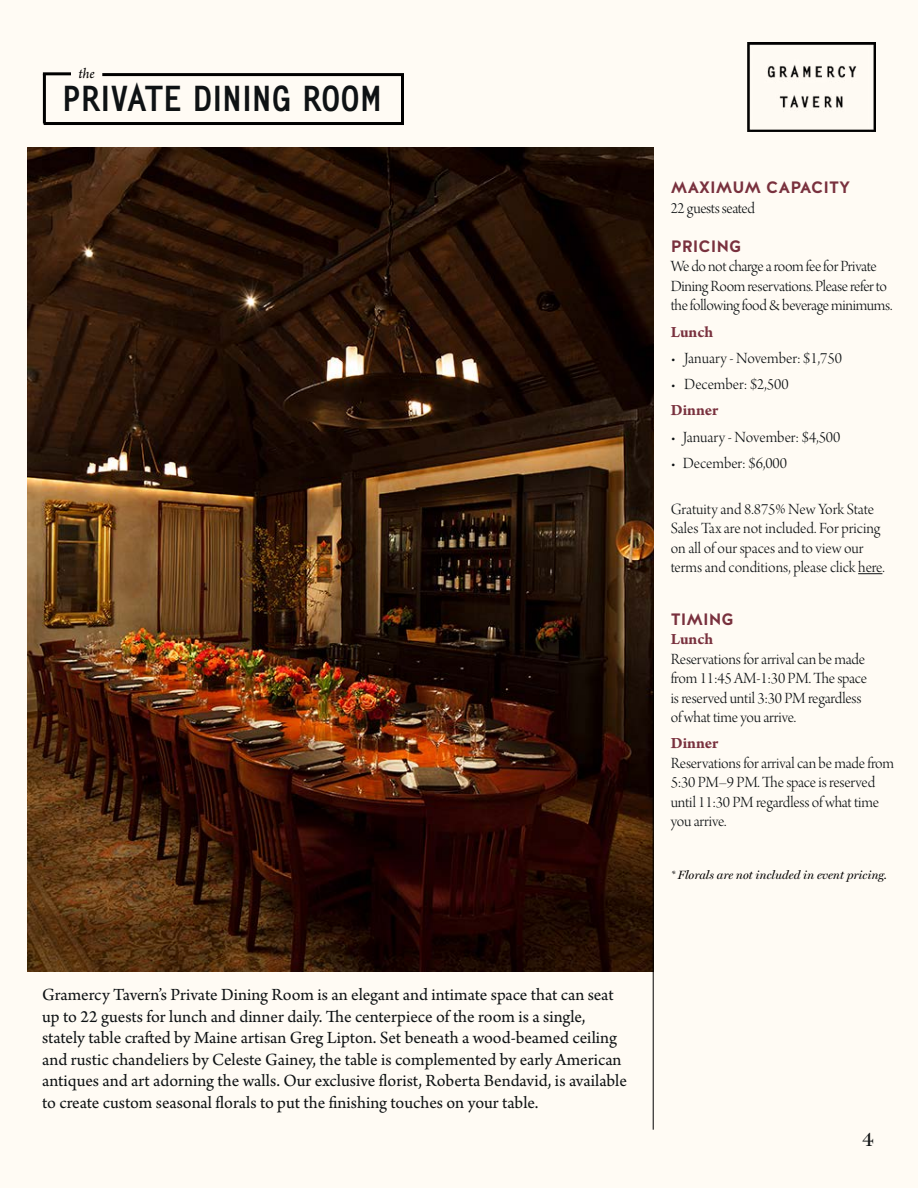
<style>
.page{position:relative;width:918px;height:1188px;background:#fffbf4}
.page>*{position:absolute;margin:0;border:0;box-sizing:border-box;transform-origin:0 0}
.t1{font:33px "Gramercy Gothic";letter-spacing:.02em;color:#0e1214}
.t2{font:21px "Miller Display Roman";color:#111415}
.t3{font:18px/21.6px "Arno Pro";color:#0e1214}
.t4{font:16.5px/19.5px "Arno Pro Light Display";letter-spacing:-.01em;color:#0e1214}
.t5{font:700 16.5px "Halis GR";color:#79313e}
.t6{font:700 16.5px "Arno Pro";color:#79313e}
.t7{font:italic 15px "Arno Pro";color:#000}
.t8{font:italic 12px "Miller Display";color:#000}
.s1{color:#111415}
</style>
<div class="page">
<img style="left:27px;top:148px;width:626px;height:824px">
<svg style="left:858px;top:573px;width:24px;height:1px"></svg>
<img style="left:747px;top:42px;width:129px;height:89px">
<hr style="left:653px;top:650px;width:1px;height:480px;background:#000">
<hr style="left:43px;top:72px;width:28px;height:3px;background:#000">
<hr style="left:43px;top:74px;width:3px;height:50px;background:#000">
<hr style="left:44px;top:122px;width:360px;height:3px;background:#000">
<hr style="left:401px;top:75px;width:3px;height:49px;background:#000">
<hr style="left:102px;top:73px;width:302px;height:3px;background:#000">
<p class="t7" style="left:79px;top:65px;width:18px">the</p>
<h1 class="t1" style="left:63px;top:74px;width:320px">PRIVATE DINING ROOM</h1>
<p class="t3" style="left:42px;top:985px;width:586px">Gramercy Tavern’s Private Dining Room is an elegant and intimate space that can seat up to 22 guests for lunch and dinner daily. The centerpiece of the room is a single, stately table crafted by Maine artisan Greg Lipton. Set beneath a wood-beamed ceiling and rustic chandeliers by Celeste Gainey, the table is complemented by early American antiques and art adorning the walls. Our exclusive florist, Roberta Bendavid, is available to create custom seasonal florals to put the finishing touches on your table.</p>
<p class="t5" style="left:671px;top:177px;width:181px">MAXIMUM CAPACITY</p>
<p class="t4" style="left:671px;top:199px;width:86px">22 guests seated</p>
<p class="t5" style="left:671px;top:235px;width:72px">PRICING</p>
<p class="t4" style="left:671px;top:258px;width:223px">We do not charge a room fee for Private<br>Dining Room reservations. Please refer to the following food &amp; beverage minimums.</p>
<p class="t6" style="left:671px;top:322px;width:44px">Lunch</p>
<p class="t4" style="left:671px;top:349px;width:173px">• January - November: $1,750</p>
<p class="t4" style="left:671px;top:376px;width:120px">• December: $2,500</p>
<p class="t6" style="left:671px;top:401px;width:49px">Dinner</p>
<p class="t4" style="left:671px;top:428px;width:171px">• January - November: $4,500</p>
<p class="t4" style="left:671px;top:454px;width:118px">• December: $6,000</p>
<p class="t4" style="left:671px;top:500px;width:216px">Gratuity and 8.875% New York State Sales Tax are not included. For pricing on all of our spaces and to view our terms and conditions, please click <span class="s1">here</span>.</p>
<p class="t5" style="left:671px;top:608px;width:64px">TIMING</p>
<p class="t6" style="left:671px;top:630px;width:44px">Lunch</p>
<p class="t4" style="left:671px;top:650px;width:198px">Reservations for arrival can be made from 11:45 AM-1:30 PM. The space is reserved until 3:30 PM regardless of what time you arrive.</p>
<p class="t6" style="left:671px;top:734px;width:49px">Dinner</p>
<p class="t4" style="left:671px;top:754px;width:225px">Reservations for arrival can be made from<br>5:30 PM–9 PM. The space is reserved until 11:30 PM regardless of what time you arrive.</p>
<p class="t8" style="left:671px;top:868px;width:218px">* Florals are not included in event pricing.</p>
<p class="t2" style="left:862px;top:1126px;width:13px">4</p>
</div>
